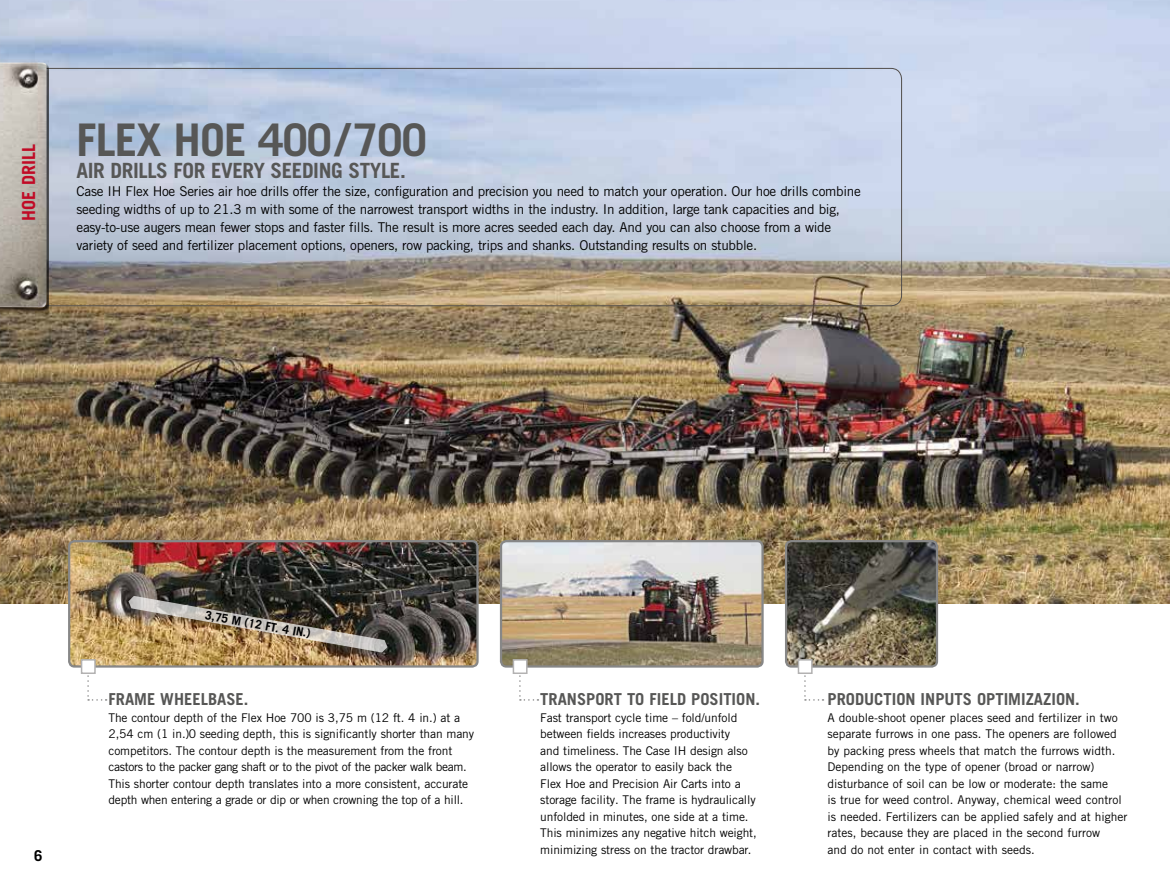
<style>
.page{position:relative;width:1170px;height:893px;background:#fff}
.page>*{position:absolute;margin:0;border:0;box-sizing:border-box;transform-origin:0 0}
.t1{font:700 45px "Trade Gothic LT Std";letter-spacing:-.02em;color:#575756}
.t2{font:700 21px "Trade Gothic LT Std";letter-spacing:-.02em;color:#575756}
.t3{font:700 18px "Trade Gothic LT Std";color:#c10a25}
.t4{font:700 16.5px "Trade Gothic LT Pro";color:#575756}
.t5{font:700 15px "Trade Gothic LT Pro";color:#000}
.t6{font:13.5px/18px "Trade Gothic LT Std";letter-spacing:-.02em;color:#000}
.t7{font:12px/16.5px "Trade Gothic LT Pro";letter-spacing:-.01em;color:#000}
.t8{font:700 12px "Trade Gothic LT Pro";color:#000}
</style>
<div class="page">
<img style="left:0;top:0;width:1169px;height:604px">
<img style="left:0;top:60px;width:49px;height:255px">
<img style="left:0;top:63px;width:47px;height:244px">
<img style="left:69px;top:541px;width:408px;height:124px">
<div style="left:68px;top:540px;width:410px;height:128px;border:2px solid #878787;border-radius:5px"></div>
<svg style="left:87px;top:665px;width:20px;height:36px"></svg>
<div style="left:81px;top:659px;width:15px;height:15px;background:#fff;border:2px solid #b3b2b2"></div>
<img style="left:787px;top:543px;width:148px;height:122px">
<div style="left:784px;top:540px;width:154px;height:128px;border:2px solid #878787;border-radius:5px"></div>
<svg style="left:804px;top:665px;width:19px;height:36px"></svg>
<div style="left:797px;top:659px;width:15px;height:15px;background:#fff;border:2px solid #b3b2b2"></div>
<img style="left:127px;top:595px;width:261px;height:58px">
<img style="left:501px;top:541px;width:261px;height:124px">
<div style="left:500px;top:540px;width:263px;height:128px;border:2px solid #878787;border-radius:5px"></div>
<svg style="left:519px;top:665px;width:19px;height:36px"></svg>
<div style="left:512px;top:659px;width:15px;height:15px;background:#fff;border:2px solid #b3b2b2"></div>
<hr style="left:1169px;top:0;width:1px;height:68px;background:#ededed">
<h3 class="t3" style="left:18px;top:221px;width:78px;rotate:-90deg">HOE DRILL</h3>
<h1 class="t1" style="left:77px;top:112px;width:351px">FLEX HOE 400/700</h1>
<h2 class="t2" style="left:77px;top:158px;width:331px">AIR DRILLS FOR EVERY SEEDING STYLE.</h2>
<p class="t6" style="left:77px;top:182px;width:785px">Case IH Flex Hoe Series air hoe drills offer the size, configuration and precision you need to match your operation. Our hoe drills combine seeding widths of up to 21.3 m with some of the narrowest transport widths in the industry. In addition, large tank capacities and big, easy-to-use augers mean fewer stops and faster fills. The result is more acres seeded each day. And you can also choose from a wide variety of seed and fertilizer placement options, openers, row packing, trips and shanks. Outstanding results on stubble.</p>
<p class="t5" style="left:34px;top:847px;width:10px">6</p>
<p class="t8" style="left:206px;top:608px;width:108px;rotate:10deg">3,75 M (12 FT. 4 IN.)</p>
<h3 class="t4" style="left:108px;top:689px;width:141px">FRAME WHEELBASE.</h3>
<p class="t7" style="left:108px;top:709px;width:367px">The contour depth of the Flex Hoe 700 is 3,75 m (12 ft. 4 in.) at a 2,54 cm (1 in.)0 seeding depth, this is significantly shorter than many competitors. The contour depth is the measurement from the front castors to the packer gang shaft or to the pivot of the packer walk beam.<br>This shorter contour depth translates into a more consistent, accurate depth when entering a grade or dip or when crowning the top of a hill.</p>
<h3 class="t4" style="left:540px;top:689px;width:221px">TRANSPORT TO FIELD POSITION.</h3>
<p class="t7" style="left:540px;top:709px;width:218px">Fast transport cycle time – fold/unfold between fields increases productivity<br>and timeliness. The Case IH design also allows the operator to easily back the<br>Flex Hoe and Precision Air Carts into a storage facility. The frame is hydraulically unfolded in minutes, one side at a time.<br>This minimizes any negative hitch weight, minimizing stress on the tractor drawbar.</p>
<h3 class="t4" style="left:827px;top:689px;width:254px">PRODUCTION INPUTS OPTIMIZAZION.</h3>
<p class="t7" style="left:827px;top:709px;width:301px">A double-shoot opener places seed and fertilizer in two separate furrows in one pass. The openers are followed by packing press wheels that match the furrows width.<br>Depending on the type of opener (broad or narrow) disturbance of soil can be low or moderate: the same<br>is true for weed control. Anyway, chemical weed control is needed. Fertilizers can be applied safely and at higher rates, because they are placed in the second furrow<br>and do not enter in contact with seeds.</p>
</div>
